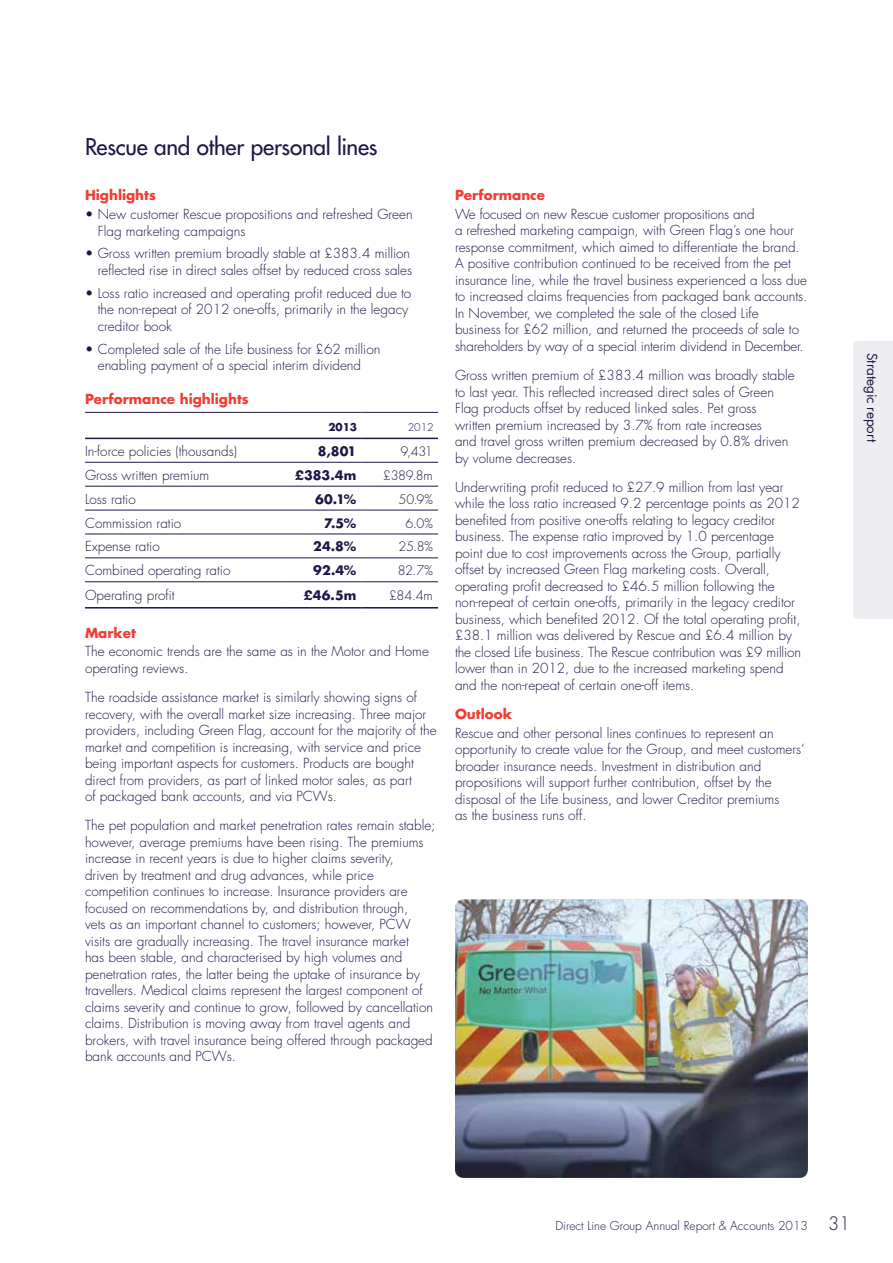
<style>
.page{position:relative;width:893px;height:1263px;background:#fff}
.page>*{position:absolute;margin:0;border:0;box-sizing:border-box;transform-origin:0 0}
.t1{font:500 22.5px "Futura Std";letter-spacing:-.01em;color:#211646}
.t2{font:300 13.5px/16.5px "Futura Std";color:#211646}
.t3{font:700 13.5px "Futura Std";color:#ef3e33}
.t4{font:13.5px "Futura Std";letter-spacing:-.005em;color:#211646}
.t5{font:700 12.75px "Futura Std";letter-spacing:.005em;color:#211646}
.t6{font:300 12.75px "Futura Std";letter-spacing:-.02em;color:#211646}
.t7{font:300 12px "Futura Std";color:#211646}
.t8{font:700 10.5px "Futura Std";color:#211646}
.t9{font:300 10.5px "Futura Std";color:#211646}
.s1{font-size:18px}
</style>
<div class="page">
<hr style="left:85px;top:438px;width:200px;height:1px;background:#211646">
<hr style="left:285px;top:438px;width:76px;height:1px;background:#211646">
<hr style="left:361px;top:438px;width:77px;height:1px;background:#211646">
<hr style="left:85px;top:607px;width:200px;height:1px;background:#211646">
<hr style="left:285px;top:607px;width:76px;height:1px;background:#211646">
<hr style="left:361px;top:607px;width:77px;height:1px;background:#211646">
<hr style="left:85px;top:462px;width:200px;height:1px;background:#211646">
<hr style="left:285px;top:462px;width:76px;height:1px;background:#211646">
<hr style="left:361px;top:462px;width:77px;height:1px;background:#211646">
<hr style="left:85px;top:486px;width:200px;height:1px;background:#211646">
<hr style="left:285px;top:486px;width:76px;height:1px;background:#211646">
<hr style="left:361px;top:486px;width:77px;height:1px;background:#211646">
<hr style="left:85px;top:510px;width:200px;height:1px;background:#211646">
<hr style="left:285px;top:510px;width:76px;height:1px;background:#211646">
<hr style="left:361px;top:510px;width:77px;height:1px;background:#211646">
<hr style="left:85px;top:534px;width:200px;height:1px;background:#211646">
<hr style="left:285px;top:534px;width:76px;height:1px;background:#211646">
<hr style="left:361px;top:534px;width:77px;height:1px;background:#211646">
<hr style="left:85px;top:558px;width:200px;height:1px;background:#211646">
<hr style="left:285px;top:558px;width:76px;height:1px;background:#211646">
<hr style="left:361px;top:558px;width:77px;height:1px;background:#211646">
<hr style="left:85px;top:581px;width:200px;height:1px;background:#211646">
<hr style="left:285px;top:581px;width:76px;height:1px;background:#211646">
<hr style="left:361px;top:581px;width:77px;height:1px;background:#211646">
<hr style="left:85px;top:412px;width:200px;height:1px;background:#211646">
<hr style="left:285px;top:412px;width:76px;height:1px;background:#211646">
<hr style="left:361px;top:412px;width:77px;height:1px;background:#211646">
<img style="left:455px;top:899px;width:353px;height:279px">
<div style="left:853px;top:341px;width:40px;height:278px;background:#edecf0"></div>
<h1 class="t1" style="left:85px;top:132px;width:294px">Rescue and other personal lines</h1>
<p class="t3" style="left:85px;top:186px;width:72px">Highlights</p>
<p class="t2" style="left:98px;top:206px;width:316px;text-indent:-13px">• New customer Rescue propositions and refreshed Green<br>Flag marketing campaigns</p>
<p class="t2" style="left:85px;top:246px;width:329px;text-align:right">• Gross written premium broadly stable at £383.4 million reflected rise in direct sales offset by reduced cross sales</p>
<p class="t2" style="left:98px;top:285px;width:315px;text-indent:-13px">• Loss ratio increased and operating profit reduced due to the non-repeat of 2012 one-offs, primarily in the legacy creditor book</p>
<p class="t2" style="left:85px;top:341px;width:297px;text-align:center">• Completed sale of the Life business for £62 million enabling payment of a special interim dividend</p>
<p class="t3" style="left:85px;top:390px;width:165px">Performance highlights</p>
<p class="t8" style="left:328px;top:420px;width:30px">2013</p>
<p class="t9" style="left:408px;top:421px;width:28px">2012</p>
<p class="t2" style="left:85px;top:443px;width:153px">In-force policies (thousands)</p>
<p class="t5" style="left:318px;top:443px;width:40px">8,801</p>
<p class="t6" style="left:401px;top:443px;width:34px">9,431</p>
<p class="t2" style="left:85px;top:467px;width:126px">Gross written premium</p>
<p class="t5" style="left:295px;top:466px;width:63px">£383.4m</p>
<p class="t6" style="left:383px;top:467px;width:51px">£389.8m</p>
<p class="t2" style="left:85px;top:491px;width:52px">Loss ratio</p>
<p class="t5" style="left:315px;top:490px;width:43px">60.1%</p>
<p class="t6" style="left:399px;top:491px;width:36px">50.9%</p>
<p class="t2" style="left:85px;top:515px;width:98px">Commission ratio</p>
<p class="t5" style="left:324px;top:514px;width:34px">7.5%</p>
<p class="t6" style="left:405px;top:515px;width:29px">6.0%</p>
<p class="t2" style="left:85px;top:539px;width:76px">Expense ratio</p>
<p class="t5" style="left:313px;top:538px;width:45px">24.8%</p>
<p class="t6" style="left:398px;top:539px;width:36px">25.8%</p>
<p class="t2" style="left:85px;top:563px;width:147px">Combined operating ratio</p>
<p class="t5" style="left:313px;top:562px;width:45px">92.4%</p>
<p class="t6" style="left:398px;top:563px;width:36px">82.7%</p>
<p class="t2" style="left:85px;top:588px;width:91px">Operating profit</p>
<p class="t5" style="left:304px;top:587px;width:54px">£46.5m</p>
<p class="t6" style="left:389px;top:588px;width:45px">£84.4m</p>
<p class="t3" style="left:85px;top:624px;width:52px">Market</p>
<p class="t2" style="left:85px;top:644px;width:345px">The economic trends are the same as in the Motor and Home operating reviews.</p>
<p class="t2" style="left:85px;top:689px;width:353px">The roadside assistance market is similarly showing signs of recovery, with the overall market size increasing. Three major providers, including Green Flag, account for the majority of the market and competition is increasing, with service and price being important aspects for customers. Products are bought direct from providers, as part of linked motor sales, as part<br>of packaged bank accounts, and via PCWs.</p>
<p class="t2" style="left:85px;top:818px;width:352px">The pet population and market penetration rates remain stable; however, average premiums have been rising. The premiums increase in recent years is due to higher claims severity,<br>driven by treatment and drug advances, while price competition continues to increase. Insurance providers are focused on recommendations by, and distribution through,<br>vets as an important channel to customers; however, PCW visits are gradually increasing. The travel insurance market<br>has been stable, and characterised by high volumes and penetration rates, the latter being the uptake of insurance by travellers. Medical claims represent the largest component of claims severity and continue to grow, followed by cancellation claims. Distribution is moving away from travel agents and brokers, with travel insurance being offered through packaged bank accounts and PCWs.</p>
<p class="t3" style="left:455px;top:186px;width:92px">Performance</p>
<p class="t2" style="left:455px;top:206px;width:354px">We focused on new Rescue customer propositions and<br>a refreshed marketing campaign, with Green Flag’s one hour response commitment, which aimed to differentiate the brand.<br>A positive contribution continued to be received from the pet insurance line, while the travel business experienced a loss due to increased claims frequencies from packaged bank accounts.<br>In November, we completed the sale of the closed Life business for £62 million, and returned the proceeds of sale to shareholders by way of a special interim dividend in December.</p>
<p class="t2" style="left:455px;top:367px;width:341px">Gross written premium of £383.4 million was broadly stable to last year. This reflected increased direct sales of Green Flag products offset by reduced linked sales. Pet gross written premium increased by 3.7% from rate increases<br>and travel gross written premium decreased by 0.8% driven by volume decreases.</p>
<p class="t2" style="left:455px;top:479px;width:348px">Underwriting profit reduced to £27.9 million from last year while the loss ratio increased 9.2 percentage points as 2012 benefited from positive one-offs relating to legacy creditor business. The expense ratio improved by 1.0 percentage point due to cost improvements across the Group, partially offset by increased Green Flag marketing costs. Overall, operating profit decreased to £46.5 million following the non-repeat of certain one-offs, primarily in the legacy creditor business, which benefited 2012. Of the total operating profit, £38.1 million was delivered by Rescue and £6.4 million by the closed Life business. The Rescue contribution was £9 million lower than in 2012, due to the increased marketing spend and the non-repeat of certain one-off items.</p>
<p class="t3" style="left:455px;top:705px;width:58px">Outlook</p>
<p class="t2" style="left:455px;top:725px;width:351px">Rescue and other personal lines continues to represent an opportunity to create value for the Group, and meet customers’ broader insurance needs. Investment in distribution and propositions will support further contribution, offset by the disposal of the Life business, and lower Creditor premiums<br>as the business runs off.</p>
<p class="t4" style="left:881px;top:353px;width:90px;rotate:90deg">Strategic report</p>
<p class="t7" style="left:555px;top:1218px;width:297px">Direct Line Group Annual Report &amp; Accounts 2013 <span class="s1">31</span></p>
</div>
